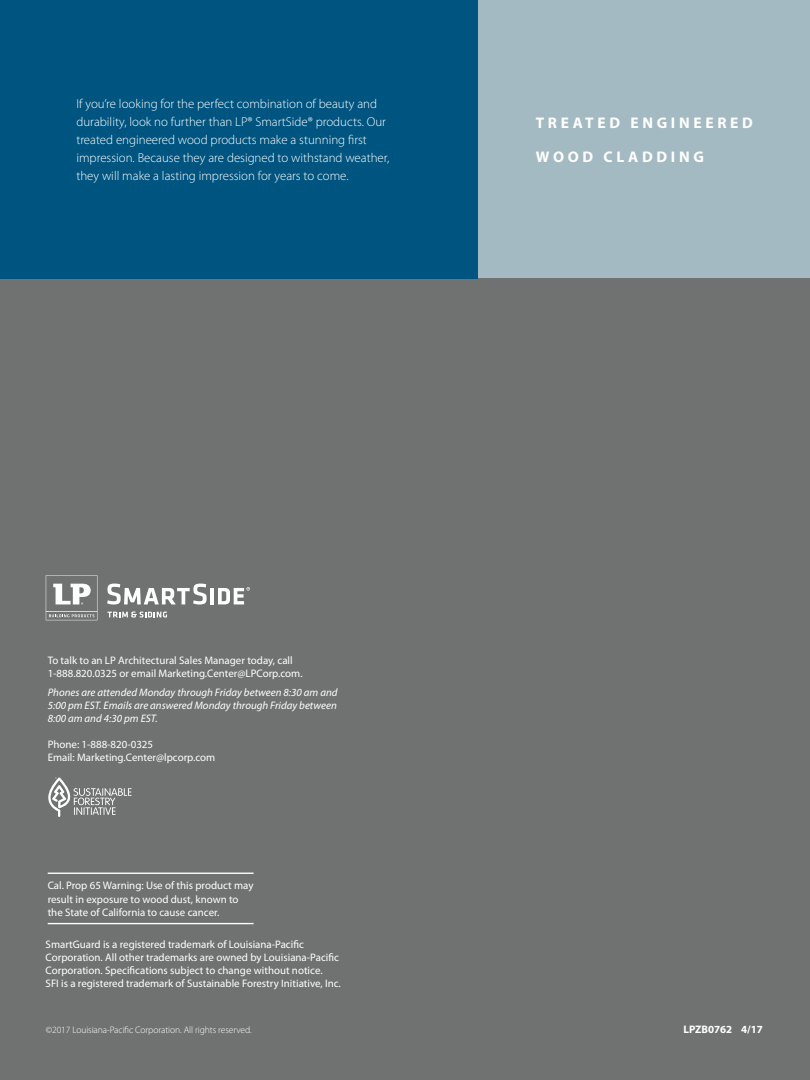
<style>
.page{position:relative;width:810px;height:1080px;background:#fff}
.page>*{position:absolute;margin:0;border:0;box-sizing:border-box;transform-origin:0 0}
.t1{font:700 15.5px/33.5px "Myriad Pro";letter-spacing:.24em;color:#fff}
.t2{font:300 12.88px/18px "Myriad Pro";color:#fff}
.t3{font:10.88px/13.1px "Myriad Pro";color:#fff}
.t4{font:italic 10.88px/13.1px "Myriad Pro";color:#fff;text-align:justify}
.t5{font:700 10.88px "Myriad Pro";color:#fff}
.t6{font:300 9.5px "Myriad Pro";letter-spacing:-.01em;color:#fff}
</style>
<div class="page">
<div style="left:0;top:0;width:810px;height:278px;background:#a4bac2"></div>
<div style="left:0;top:278px;width:810px;height:802px;background:#707271"></div>
<div style="left:0;top:0;width:478px;height:278px;background:#005480"></div>
<svg style="left:107px;top:584px;width:100px;height:21px"></svg>
<hr style="left:210px;top:588px;width:4px;height:16px;background:#fff">
<svg style="left:218px;top:587px;width:32px;height:17px"></svg>
<svg style="left:107px;top:611px;width:60px;height:7px"></svg>
<svg style="left:46px;top:575px;width:51px;height:45px"></svg>
<hr style="left:48px;top:873px;width:206px;height:1px;background:#fff">
<hr style="left:48px;top:923px;width:206px;height:1px;background:#fff">
<svg style="left:48px;top:777px;width:84px;height:40px"></svg>
<p class="t2" style="left:76px;top:94px;width:314px">If you’re looking for the perfect combination of beauty and durability, look no further than LP® SmartSide® products. Our treated engineered wood products make a stunning first impression. Because they are designed to withstand weather, they will make a lasting impression for years to come.</p>
<p class="t1" style="left:536px;top:106px;width:219px">TREATED ENGINEERED<br>WOOD CLADDING</p>
<p class="t3" style="left:48px;top:654px;width:256px">To talk to an LP Architectural Sales Manager today, call<br>1-888.820.0325 or email Marketing.Center@LPCorp.com.</p>
<p class="t4" style="left:48px;top:686px;width:291px">Phones are attended Monday through Friday between 8:30 am and 5:00 pm EST. Emails are answered Monday through Friday between 8:00 am and 4:30 pm EST.</p>
<p class="t3" style="left:48px;top:737px;width:169px">Phone: 1-888-820-0325<br>Email: Marketing.Center@lpcorp.com</p>
<p class="t3" style="left:48px;top:879px;width:207px">Cal. Prop 65 Warning: Use of this product may result in exposure to wood dust, known to the State of California to cause cancer.</p>
<p class="t3" style="left:46px;top:937px;width:297px">SmartGuard is a registered trademark of Louisiana-Pacific Corporation. All other trademarks are owned by Louisiana-Pacific Corporation. Specifications subject to change without notice.<br>SFI is a registered trademark of Sustainable Forestry Initiative, Inc.</p>
<p class="t6" style="left:46px;top:1024px;width:207px">©2017 Louisiana-Pacific Corporation. All rights reserved.</p>
<p class="t5" style="left:683px;top:1023px;width:81px">LPZB0762 4/17</p>
</div>
